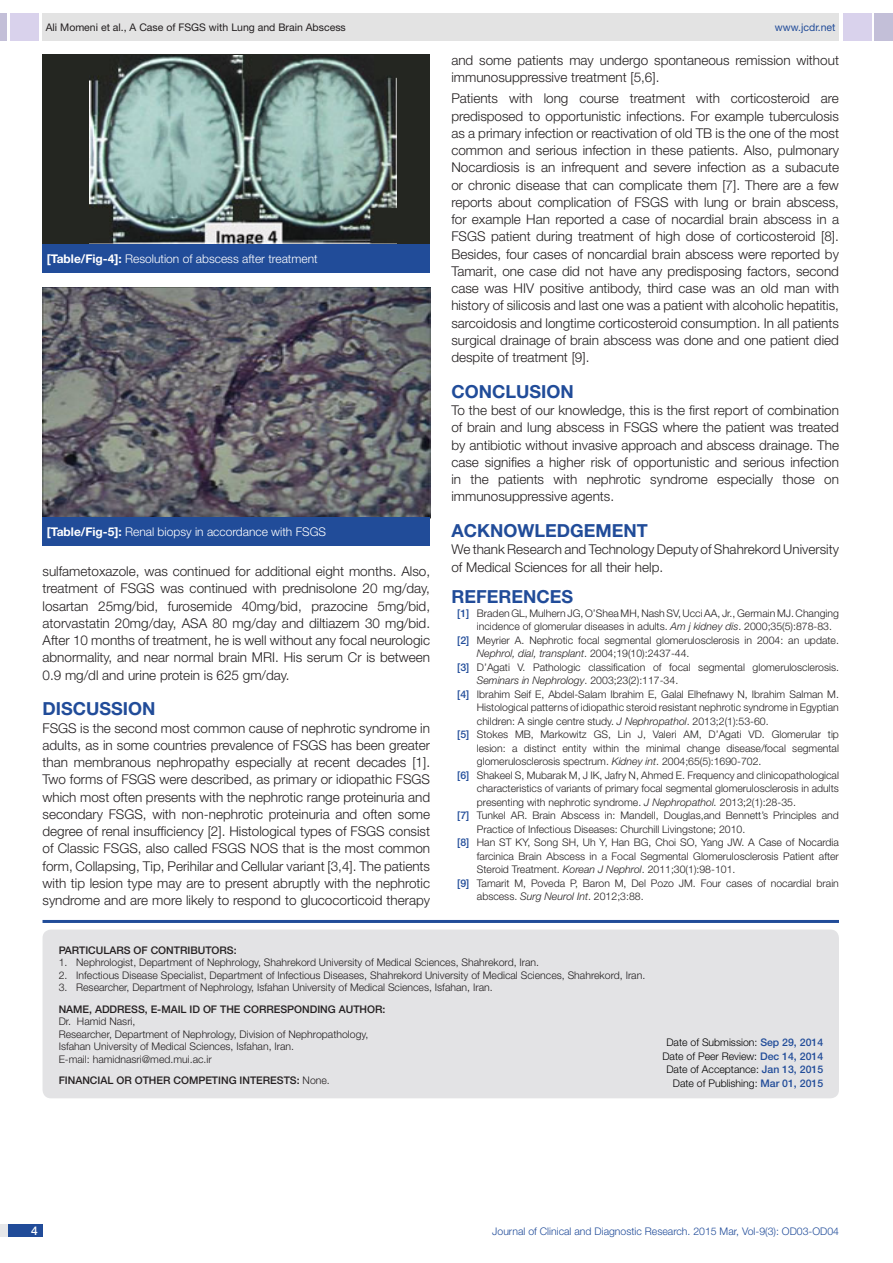
<style>
.page{position:relative;width:893px;height:1263px;background:#fff}
.page>*{position:absolute;margin:0;border:0;box-sizing:border-box;transform-origin:0 0}
.Level_1{font:700 18px "Helvetica Neue";color:#214c99}
.Body_text{font:300 13.5px/17.2px "Helvetica Neue";color:#231f20;text-align:justify}
.Table_text{font:300 12px "Helvetica Neue";color:#fff}
.t1{font:500 12px "Helvetica Neue";color:#fff}
.con_particulars{font:300 10.5px "Helvetica Neue";color:#231f20}
.t2{font:300 10.5px/13.5px "Helvetica Neue";color:#000;text-align:center}
.t3{font:italic 300 10.5px "Helvetica Neue";color:#231f20}
.con_particulars-2{font:500 10.5px "Helvetica Neue";color:#231f20}
.t4{font:300 10.5px "Helvetica Neue";color:#214c99}
.t5{font:10.5px "Helvetica Neue";color:#231f20}
.Body_text-2{font:500 10.5px "Helvetica Neue";color:#231f20}
.t6{font:10.5px "Helvetica Neue";color:#214c99}
.Body_text-3{font:300 10.5px "Helvetica Neue";color:#231f20}
.s1{font-weight:500;color:#214c99}
.s2{font-style:italic}
.s3{font-style:normal}
.s4{font-weight:700}
.s5{font-weight:500}
</style>
<div class="page">
<div style="left:0;top:13px;width:7px;height:28px;background:#c3bfd8"></div>
<div style="left:10px;top:13px;width:29px;height:28px;background:#d9d2ec"></div>
<div style="left:43px;top:13px;width:796px;height:28px;background:#e3e3e3"></div>
<div style="left:875px;top:13px;width:18px;height:28px;background:#c3bfd8"></div>
<div style="left:843px;top:13px;width:29px;height:28px;background:#d9d2ec"></div>
<div style="left:0;top:1224px;width:43px;height:13px;background:#e6e7e9"></div>
<div style="left:8px;top:1224px;width:35px;height:13px;background:#214c99"></div>
<hr style="left:43px;top:920px;width:796px;height:3px;background:#214c99">
<div style="left:43px;top:929px;width:796px;height:169px;background:#e3e3e5;border-radius:9px"></div>
<div style="left:43px;top:54px;width:387px;height:194px;background:#242621"></div>
<img style="left:89px;top:56px;width:307px;height:188px">
<div style="left:43px;top:244px;width:387px;height:29px;background:#214c99"></div>
<img style="left:43px;top:287px;width:387px;height:230px">
<div style="left:43px;top:517px;width:387px;height:29px;background:#214c99"></div>
<p class="t5" style="left:46px;top:21px;width:302px">Ali Momeni et al., A Case of FSGS with Lung and Brain Abscess</p>
<p class="t6" style="left:775px;top:21px;width:62px">www.jcdr.net</p>
<p class="Body_text" style="left:451px;top:51px;width:389px">and some patients may undergo spontaneous remission without immunosuppressive treatment [5,6].</p>
<p class="Body_text" style="left:451px;top:90px;width:389px">Patients with long course treatment with corticosteroid are predisposed to opportunistic infections. For example tuberculosis as a primary infection or reactivation of old TB is the one of the most common and serious infection in these patients. Also, pulmonary Nocardiosis is an infrequent and severe infection as a subacute or chronic disease that can complicate them [7]. There are a few reports about complication of FSGS with lung or brain abscess, for example Han reported a case of nocardial brain abscess in a FSGS patient during treatment of high dose of corticosteroid [8].<br>Besides, four cases of noncardial brain abscess were reported by Tamarit, one case did not have any predisposing factors, second case was HIV positive antibody, third case was an old man with history of silicosis and last one was a patient with alcoholic hepatitis, sarcoidosis and longtime corticosteroid consumption. In all patients surgical drainage of brain abscess was done and one patient died despite of treatment [9].</p>
<p class="Level_1" style="left:451px;top:380px;width:124px">CONCLUSION</p>
<p class="Body_text" style="left:451px;top:401px;width:389px">To the best of our knowledge, this is the first report of combination of brain and lung abscess in FSGS where the patient was treated by antibiotic without invasive approach and abscess drainage. The case signifies a higher risk of opportunistic and serious infection in the patients with nephrotic syndrome especially those on immunosuppressive agents.</p>
<p class="Level_1" style="left:451px;top:520px;width:198px">ACKNOWLEDGEMENT</p>
<p class="Body_text" style="left:451px;top:541px;width:389px">We thank Research and Technology Deputy of Shahrekord University of Medical Sciences for all their help.</p>
<p class="Level_1" style="left:451px;top:586px;width:123px">REFERENCES</p>
<p class="con_particulars" style="left:457px;top:606px;width:383px"><span class="s1">[1]</span> Braden GL, Mulhern JG, O’Shea MH, Nash SV, Ucci AA, Jr., Germain MJ. Changing</p>
<p class="con_particulars" style="left:477px;top:620px;width:357px">incidence of glomerular diseases in adults. <span class="s2">Am j kidney dis</span>. 2000;35(5):878-83.</p>
<p class="con_particulars" style="left:457px;top:633px;width:383px"><span class="s1">[2]</span> Meyrier A. Nephrotic focal segmental glomerulosclerosis in 2004: an update.</p>
<p class="t3" style="left:477px;top:647px;width:214px">Nephrol, dial, transplant<span class="s3">. 2004;19(10):2437-44.</span></p>
<p class="con_particulars" style="left:457px;top:660px;width:383px"><span class="s1">[3]</span> D’Agati V. Pathologic classification of focal segmental glomerulosclerosis.</p>
<p class="t3" style="left:477px;top:674px;width:203px">Seminars in Nephrology<span class="s3">. 2003;23(2):117-34.</span></p>
<p class="con_particulars" style="left:457px;top:687px;width:383px"><span class="s1">[4]</span> Ibrahim Seif E, Abdel-Salam Ibrahim E, Galal Elhefnawy N, Ibrahim Salman M.</p>
<p class="con_particulars" style="left:477px;top:701px;width:364px">Histological patterns of idiopathic steroid resistant nephrotic syndrome in Egyptian</p>
<p class="con_particulars" style="left:477px;top:714px;width:293px">children: A single centre study. <span class="s2">J Nephropathol</span>. 2013;2(1):53-60.</p>
<p class="con_particulars" style="left:457px;top:728px;width:383px"><span class="s1">[5]</span> Stokes MB, Markowitz GS, Lin J, Valeri AM, D’Agati VD. Glomerular tip</p>
<p class="con_particulars" style="left:477px;top:741px;width:364px">lesion: a distinct entity within the minimal change disease/focal segmental</p>
<p class="con_particulars" style="left:477px;top:755px;width:286px">glomerulosclerosis spectrum. <span class="s2">Kidney int</span>. 2004;65(5):1690-702.</p>
<p class="con_particulars" style="left:457px;top:768px;width:383px"><span class="s1">[6]</span> Shakeel S, Mubarak M, J IK, Jafry N, Ahmed E. Frequency and clinicopathological</p>
<p class="con_particulars" style="left:477px;top:782px;width:364px">characteristics of variants of primary focal segmental glomerulosclerosis in adults</p>
<p class="con_particulars" style="left:477px;top:795px;width:321px">presenting with nephrotic syndrome. <span class="s2">J Nephropathol.</span> 2013;2(1):28-35.</p>
<p class="con_particulars" style="left:457px;top:809px;width:383px"><span class="s1">[7]</span> Tunkel AR. Brain Abscess in: Mandell, Douglas,and Bennett’s Principles and</p>
<p class="con_particulars" style="left:477px;top:822px;width:270px">Practice of Infectious Diseases: Churchill Livingstone; 2010.</p>
<p class="con_particulars" style="left:457px;top:836px;width:383px"><span class="s1">[8]</span> Han ST KY, Song SH, Uh Y, Han BG, Choi SO, Yang JW. A Case of Nocardia</p>
<p class="con_particulars" style="left:477px;top:849px;width:364px">farcinica Brain Abscess in a Focal Segmental Glomerulosclerosis Patient after</p>
<p class="con_particulars" style="left:477px;top:863px;width:260px">Steroid Treatment. <span class="s2">Korean J Nephrol</span>. 2011;30(1):98-101.</p>
<p class="con_particulars" style="left:457px;top:876px;width:383px"><span class="s1">[9]</span> Tamarit M, Poveda P, Baron M, Del Pozo JM. Four cases of nocardial brain</p>
<p class="con_particulars" style="left:477px;top:890px;width:168px">abscess. <span class="s2">Surg Neurol Int</span>. 2012;3:88.</p>
<p class="Table_text" style="left:47px;top:251px;width:272px"><span class="s4">[TABLE/FIG-4]:</span> Resolution of abscess after treatment</p>
<p class="Table_text" style="left:47px;top:525px;width:281px"><span class="s4">[TABLE/FIG-5]:</span> Renal biopsy in accordance with FSGS</p>
<p class="Body_text" style="left:43px;top:562px;width:389px">sulfametoxazole, was continued for additional eight months. Also, treatment of FSGS was continued with prednisolone 20 mg/day, losartan 25mg/bid, furosemide 40mg/bid, prazocine 5mg/bid, atorvastatin 20mg/day, ASA 80 mg/day and diltiazem 30 mg/bid.<br>After 10 months of treatment, he is well without any focal neurologic abnormality, and near normal brain MRI. His serum Cr is between 0.9 mg/dl and urine protein is 625 gm/day.</p>
<p class="Level_1" style="left:43px;top:698px;width:115px">DISCUSSION</p>
<p class="Body_text" style="left:43px;top:719px;width:389px">FSGS is the second most common cause of nephrotic syndrome in adults, as in some countries prevalence of FSGS has been greater than membranous nephropathy especially at recent decades [1].<br>Two forms of FSGS were described, as primary or idiopathic FSGS which most often presents with the nephrotic range proteinuria and secondary FSGS, with non-nephrotic proteinuria and often some degree of renal insufficiency [2]. Histological types of FSGS consist of Classic FSGS, also called FSGS NOS that is the most common form, Collapsing, Tip, Perihilar and Cellular variant [3,4]. The patients with tip lesion type may are to present abruptly with the nephrotic syndrome and are more likely to respond to glucocorticoid therapy</p>
<p class="con_particulars-2" style="left:59px;top:944px;width:179px">PARTICULARS OF CONTRIBUTORS:</p>
<p class="con_particulars" style="left:59px;top:956px;width:482px">1. Nephrologist, Department of Nephrology, Shahrekord University of Medical Sciences, Shahrekord, Iran.</p>
<p class="con_particulars" style="left:59px;top:969px;width:588px">2. Infectious Disease Specialist, Department of Infectious Diseases, Shahrekord University of Medical Sciences, Shahrekord, Iran.</p>
<p class="con_particulars" style="left:59px;top:981px;width:435px">3. Researcher, Department of Nephrology, Isfahan University of Medical Sciences, Isfahan, Iran.</p>
<p class="con_particulars-2" style="left:59px;top:1002px;width:52px">NAME, ADDRE</p>
<p class="con_particulars-2" style="left:131px;top:1002px;width:128px">SS, E-MAIL ID OF THE CORRE</p>
<p class="con_particulars-2" style="left:280px;top:1002px;width:23px">SPOND</p>
<p class="con_particulars-2" style="left:317px;top:1002px;width:51px">ING AUTHOR</p>
<p class="con_particulars-2" style="left:383px;top:1002px;width:4px">:</p>
<p class="con_particulars" style="left:59px;top:1015px;width:78px">Dr. Hamid Nasri,</p>
<p class="con_particulars" style="left:59px;top:1027px;width:311px">Researcher, Department of Nephrology, Division of Nephropathology,</p>
<p class="con_particulars" style="left:59px;top:1040px;width:237px">Isfahan University of Medical Sciences, Isfahan, Iran.</p>
<p class="con_particulars" style="left:59px;top:1053px;width:155px">E-mail: hamidnasri@med.mui.ac.ir</p>
<p class="Body_text-2" style="left:59px;top:1074px;width:99px">Financial OR OTHER</p>
<p class="Body_text-2" style="left:173px;top:1074px;width:91px">COMPETING INTERE</p>
<p class="Body_text-3" style="left:277px;top:1074px;width:54px"><span class="s5">STS:</span> None.</p>
<p class="t2" style="left:662px;top:1035px;width:162px">Date of Submission: <span class="s1">Sep 29, 2014<br></span>Date of Peer Review: <span class="s1">Dec 14, 2014<br></span>Date of Acceptance: <span class="s1">Jan 13, 2015</span></p>
<p class="t2" style="left:673px;top:1076px;width:152px">Date of Publishing: <span class="s1">Mar 01, 2015</span></p>
<p class="t1" style="left:31px;top:1223px;width:8px">4</p>
<p class="t4" style="left:492px;top:1225px;width:348px">Journal of Clinical and Diagnostic Research. 2015 Mar, Vol-9(3): OD03-OD04</p>
</div>
